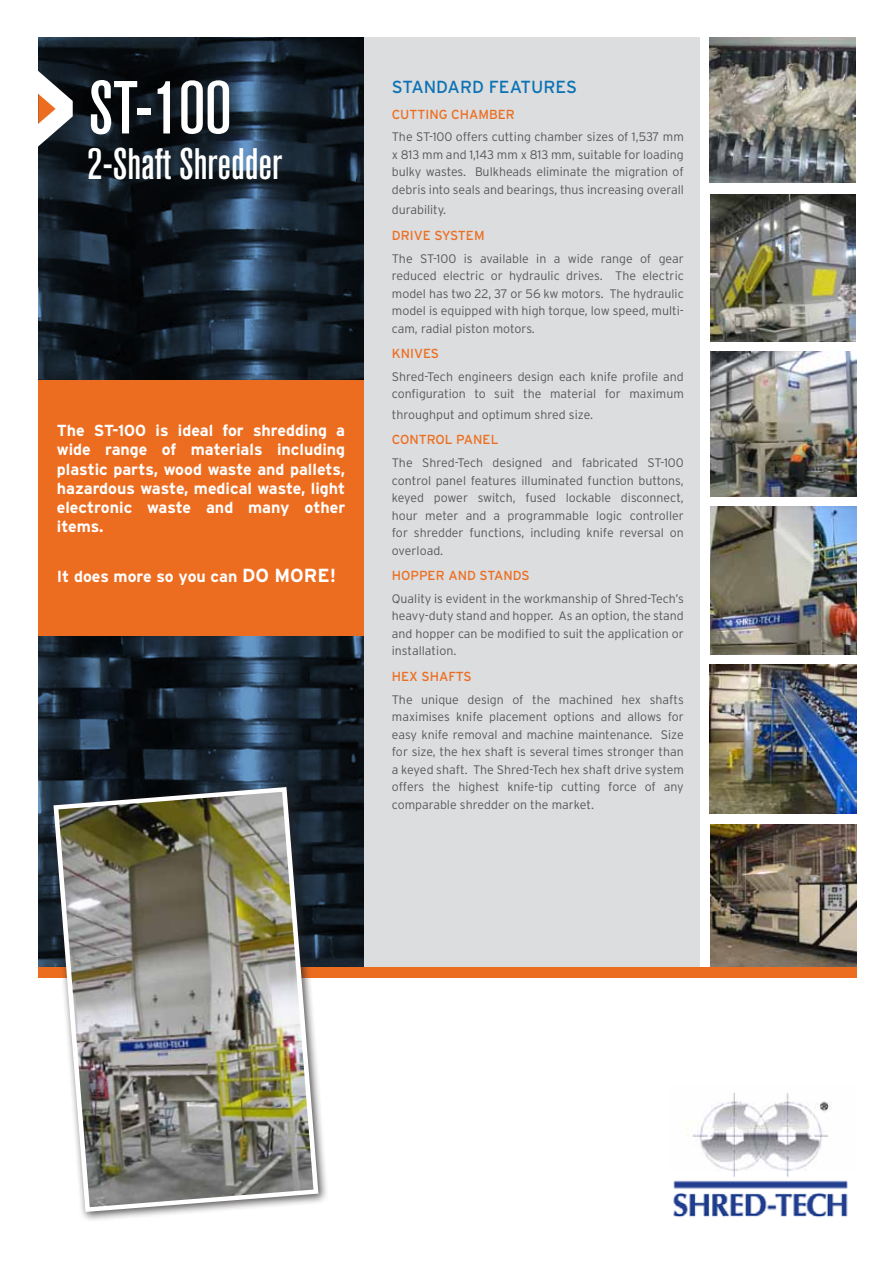
<style>
.page{position:relative;width:893px;height:1263px;background:#fff}
.page>*{position:absolute;margin:0;border:0;box-sizing:border-box;transform-origin:0 0}
.t1{font:500 condensed 74.25px "Akzidenz Grotesk BQ";color:#fff}
.t2{font:500 condensed 43.65px "Akzidenz Grotesk BQ";color:#fff}
.t3{font:17.55px "Interstate";color:#0b72b5}
.t4{font:700 16.05px/19.2px "Interstate";color:#fff;text-align:justify}
.t5{font:13.05px "Interstate";color:#ed6d20}
.t6{font:300 12.45px/17.5px "Interstate";color:#58595b;text-align:justify}
.s1{font-size:18.9px}
</style>
<div class="page">
<img style="left:710px;top:825px;width:146px;height:143px">
<div style="left:364px;top:38px;width:335px;height:930px;background:#dcddde"></div>
<svg style="left:38px;top:38px;width:326px;height:930px;background:#16222e"></svg>
<div style="left:38px;top:380px;width:326px;height:256px;background:#ed6d20"></div>
<div style="left:38px;top:968px;width:818px;height:10px;background:#ed6d20"></div>
<svg style="left:38px;top:56px;width:35px;height:105px"></svg>
<img style="left:673px;top:1092px;width:175px;height:125px">
<img style="left:710px;top:351px;width:146px;height:145px">
<img style="left:710px;top:194px;width:146px;height:147px">
<div style="left:48px;top:782px;width:280px;height:440px;background:#231f20;opacity:.75"></div>
<svg style="left:53px;top:787px;width:265px;height:425px"></svg>
<img style="left:58px;top:792px;width:255px;height:415px">
<img style="left:710px;top:506px;width:146px;height:149px">
<img style="left:710px;top:664px;width:146px;height:149px">
<img style="left:709px;top:38px;width:147px;height:145px">
<h1 class="t1" style="left:88px;top:66px;width:144px">ST-100</h1>
<h2 class="t2" style="left:87px;top:139px;width:196px">2-Shaft Shredder</h2>
<p class="t4" style="left:57px;top:421px;width:290px">The ST-100 is ideal for shredding a wide range of materials including plastic parts, wood waste and pallets, hazardous waste, medical waste, light electronic waste and many other items.</p>
<p class="t4" style="left:57px;top:567px;width:281px">It does more so you can <span class="s1">DO MORE!</span></p>
<h3 class="t3" style="left:392px;top:77px;width:187px">STANDARD FEATURES</h3>
<p class="t5" style="left:392px;top:107px;width:125px">CUTTING CHAMBER</p>
<p class="t6" style="left:392px;top:128px;width:294px">The ST-100 offers cutting chamber sizes of 1,537 mm x 813 mm and 1,143 mm x 813 mm, suitable for loading bulky wastes. Bulkheads eliminate the migration of debris into seals and bearings, thus increasing overall</p>
<p class="t6" style="left:392px;top:201px;width:56px">durability.</p>
<p class="t5" style="left:392px;top:228px;width:94px">DRIVE SYSTEM</p>
<p class="t6" style="left:392px;top:249px;width:294px">The ST-100 is available in a wide range of gear reduced electric or hydraulic drives. The electric model has two 22, 37 or 56 kw motors. The hydraulic model is equipped with high torque, low speed, multi&shy;cam, radial piston motors.</p>
<p class="t5" style="left:392px;top:346px;width:49px">KNIVES</p>
<p class="t6" style="left:392px;top:368px;width:294px">Shred-Tech engineers design each knife profile and configuration to suit the material for maximum</p>
<p class="t6" style="left:392px;top:406px;width:203px">throughput and optimum shred size.</p>
<p class="t5" style="left:392px;top:433px;width:108px">CONTROL PANEL</p>
<p class="t6" style="left:392px;top:454px;width:294px">The Shred-Tech designed and fabricated ST-100 control panel features illuminated function buttons, keyed power switch, fused lockable disconnect, hour meter and a programmable logic controller for shredder functions, including knife reversal on overload.</p>
<p class="t5" style="left:392px;top:568px;width:139px">HOPPER AND STANDS</p>
<p class="t6" style="left:392px;top:590px;width:294px">Quality is evident in the workmanship of Shred-Tech’s heavy-duty stand and hopper. As an option, the stand and hopper can be modified to suit the application or installation.</p>
<p class="t5" style="left:392px;top:669px;width:81px">HEX SHAFTS</p>
<p class="t6" style="left:392px;top:690px;width:294px">The unique design of the machined hex shafts maximises knife placement options and allows for easy knife removal and machine maintenance. Size for size, the hex shaft is several times stronger than a keyed shaft. The Shred-Tech hex shaft drive system offers the highest knife-tip cutting force of any comparable shredder on the market.</p>
</div>
